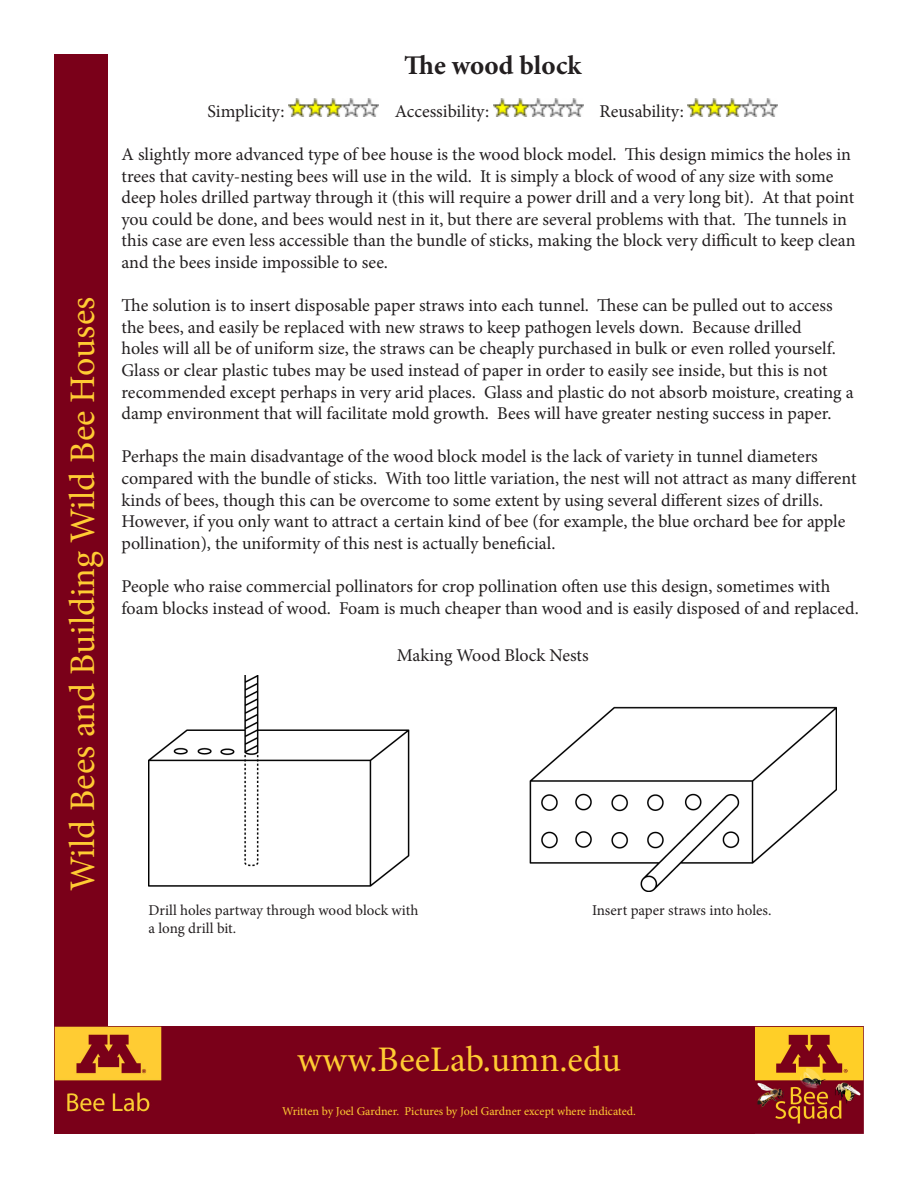
<style>
.page{position:relative;width:918px;height:1188px;background:#fff}
.page>*{position:absolute;margin:0;border:0;box-sizing:border-box;transform-origin:0 0}
.t1{font:36px "Minion Pro";color:#fc3}
.t2{font:700 27px "Minion Pro";letter-spacing:.005em;color:#231f20}
.t3{font:18px/21.6px "Minion Pro";color:#231f20}
.t4{font:15px/18px "Minion Pro";color:#231f20}
.t5{font:12px "Minion Pro";letter-spacing:-.005em;color:#fc3}
</style>
<div class="page">
<div style="left:54px;top:1026px;width:810px;height:108px;background:#7a0019"></div>
<div style="left:54px;top:54px;width:54px;height:1080px;background:#7a0019"></div>
<img style="left:54px;top:1026px;width:108px;height:86px">
<img style="left:756px;top:1026px;width:108px;height:108px">
<img style="left:289px;top:99px;width:90px;height:18px">
<img style="left:493px;top:99px;width:90px;height:18px">
<img style="left:688px;top:99px;width:90px;height:18px">
<img style="left:148px;top:675px;width:689px;height:217px">
<h1 class="t1" style="left:58px;top:891px;width:596px;rotate:-90deg">Wild Bees and Building Wild Bee Houses</h1>
<p class="t2" style="left:404px;top:46px;width:179px">The wood block</p>
<p class="t3" style="left:208px;top:100px;width:79px">Simplicity:</p>
<p class="t3" style="left:395px;top:100px;width:96px">Accessibility:</p>
<p class="t3" style="left:600px;top:100px;width:86px">Reusability:</p>
<p class="t3" style="left:122px;top:144px;width:736px">A slightly more advanced type of bee house is the wood block model. This design mimics the holes in trees that cavity-nesting bees will use in the wild. It is simply a block of wood of any size with some deep holes drilled partway through it (this will require a power drill and a very long bit). At that point you could be done, and bees would nest in it, but there are several problems with that. The tunnels in this case are even less accessible than the bundle of sticks, making the block very difficult to keep clean and the bees inside impossible to see.</p>
<p class="t3" style="left:122px;top:295px;width:734px">The solution is to insert disposable paper straws into each tunnel. These can be pulled out to access the bees, and easily be replaced with new straws to keep pathogen levels down. Because drilled<br>holes will all be of uniform size, the straws can be cheaply purchased in bulk or even rolled yourself.<br>Glass or clear plastic tubes may be used instead of paper in order to easily see inside, but this is not recommended except perhaps in very arid places. Glass and plastic do not absorb moisture, creating a damp environment that will facilitate mold growth. Bees will have greater nesting success in paper.</p>
<p class="t3" style="left:122px;top:446px;width:737px">Perhaps the main disadvantage of the wood block model is the lack of variety in tunnel diameters compared with the bundle of sticks. With too little variation, the nest will not attract as many different kinds of bees, though this can be overcome to some extent by using several different sizes of drills.<br>However, if you only want to attract a certain kind of bee (for example, the blue orchard bee for apple pollination), the uniformity of this nest is actually beneficial.</p>
<p class="t3" style="left:122px;top:576px;width:739px">People who raise commercial pollinators for crop pollination often use this design, sometimes with foam blocks instead of wood. Foam is much cheaper than wood and is easily disposed of and replaced.</p>
<p class="t3" style="left:397px;top:645px;width:193px">Making Wood Block Nests</p>
<p class="t4" style="left:148px;top:902px;width:272px">Drill holes partway through wood block with a long drill bit.</p>
<p class="t4" style="left:592px;top:902px;width:181px">Insert paper straws into holes.</p>
<h1 class="t1" style="left:297px;top:1036px;width:325px">www.BeeLab.umn.edu</h1>
<p class="t5" style="left:282px;top:1103px;width:355px">Written by Joel Gardner. Pictures by Joel Gardner except where indicated.</p>
</div>
